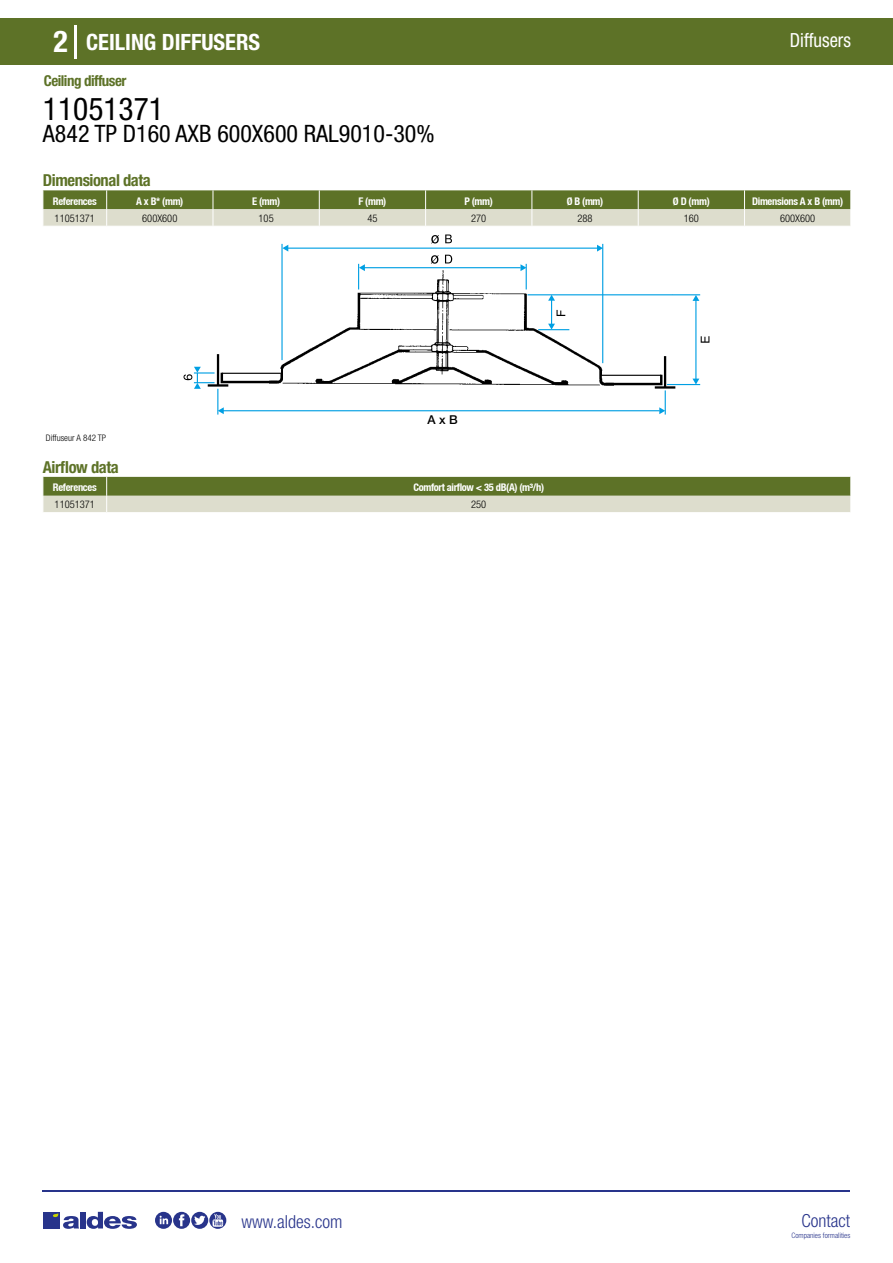
<style>
.page{position:relative;width:893px;height:1263px;background:#fff}
.page>*{position:absolute;margin:0;border:0;box-sizing:border-box;transform-origin:0 0}
.t1{font:condensed 31.5px "Helvetica Neue LT Std";color:#000}
.t2{font:700 condensed 30px "Helvetica Neue LT Std";color:#fff}
.t3{font:condensed 24px "Helvetica Neue LT Std";color:#000}
.t4{font:700 condensed 22.5px "Helvetica Neue LT Std";color:#fff}
.t5{font:condensed 19.5px "Helvetica Neue LT Std";color:#fff;scale:.95 1}
.t6{font:300 condensed 18px "Helvetica Neue";color:#28348b}
.t7{font:700 condensed 16.5px "Helvetica Neue LT Std";letter-spacing:-.025em;color:#5d7227}
.t8{font:700 condensed 15px "Helvetica Neue LT Std";letter-spacing:-.035em;color:#5d7227}
.t9{font:500 12.15px "Helvetica Neue";color:#000}
.t10{font:700 condensed 10.5px "Helvetica Neue";letter-spacing:-.03em;color:#fff}
.t11{font:300 condensed 10.5px "Helvetica Neue";color:#000}
.t12{font:300 condensed 9px "Helvetica Neue";color:#000}
.t13{font:300 condensed 7.5px "Helvetica Neue";color:#28348b}
</style>
<div class="page">
<div style="left:0;top:18px;width:893px;height:46px;background:#5d7227"></div>
<hr style="left:74px;top:25px;width:2px;height:33px;background:#fff">
<hr style="left:43px;top:1190px;width:807px;height:1px;background:#28348b">
<svg style="left:155px;top:1212px;width:71px;height:17px"></svg>
<div style="left:43px;top:1212px;width:17px;height:16px;background:#28348b"></div>
<div style="left:80px;top:1212px;width:6px;height:16px;background:#28348b"></div>
<svg style="left:87px;top:1212px;width:50px;height:17px"></svg>
<svg style="left:53px;top:1213px;width:26px;height:16px"></svg>
<svg style="left:43px;top:190px;width:808px;height:36px;background:#9ca779"></svg>
<img style="left:280px;top:270px;width:394px;height:116px">
<div style="left:631px;top:291px;width:41px;height:95px;background:#fff"></div>
<div style="left:543px;top:288px;width:91px;height:43px;background:#fff"></div>
<div style="left:528px;top:292px;width:19px;height:11px;background:#fff"></div>
<div style="left:451px;top:231px;width:150px;height:61px;background:#fff"></div>
<div style="left:278px;top:234px;width:6px;height:127px;background:#fff"></div>
<svg style="left:666px;top:381px;width:7px;height:5px"></svg>
<div style="left:357px;top:266px;width:11px;height:24px;background:#fff"></div>
<div style="left:598px;top:237px;width:10px;height:126px;background:#fff"></div>
<hr style="left:528px;top:294px;width:172px;height:1px;background:#009fe3">
<hr style="left:695px;top:298px;width:1px;height:82px;background:#009fe3">
<svg style="left:692px;top:379px;width:7px;height:5px"></svg>
<svg style="left:692px;top:295px;width:7px;height:6px"></svg>
<svg style="left:701px;top:336px;width:8px;height:7px"></svg>
<hr style="left:667px;top:384px;width:33px;height:1px;background:#009fe3">
<svg style="left:548px;top:295px;width:17px;height:34px"></svg>
<hr style="left:538px;top:329px;width:31px;height:1px;background:#009fe3">
<hr style="left:281px;top:244px;width:2px;height:116px;background:#009fe3">
<hr style="left:285px;top:248px;width:312px;height:1px;background:#009fe3">
<svg style="left:597px;top:245px;width:5px;height:7px"></svg>
<svg style="left:282px;top:245px;width:6px;height:7px"></svg>
<hr style="left:602px;top:244px;width:1px;height:119px;background:#009fe3">
<hr style="left:361px;top:267px;width:160px;height:1px;background:#009fe3">
<svg style="left:358px;top:264px;width:7px;height:25px"></svg>
<svg style="left:520px;top:264px;width:7px;height:25px"></svg>
<hr style="left:221px;top:410px;width:439px;height:1px;background:#009fe3">
<svg style="left:431px;top:255px;width:8px;height:9px"></svg>
<svg style="left:445px;top:255px;width:7px;height:8px"></svg>
<svg style="left:431px;top:235px;width:8px;height:9px"></svg>
<svg style="left:445px;top:234px;width:7px;height:9px"></svg>
<svg style="left:184px;top:367px;width:96px;height:48px"></svg>
<hr style="left:208px;top:384px;width:20px;height:3px;background:#000">
<hr style="left:217px;top:354px;width:2px;height:32px;background:#000">
<hr style="left:222px;top:373px;width:60px;height:1px;background:#000">
<div style="left:614px;top:355px;width:27px;height:34px;background:#fff"></div>
<div style="left:602px;top:371px;width:22px;height:5px;background:#fff"></div>
<svg style="left:603px;top:372px;width:63px;height:43px"></svg>
<hr style="left:655px;top:386px;width:20px;height:3px;background:#000">
<hr style="left:664px;top:356px;width:2px;height:32px;background:#000">
<hr style="left:601px;top:375px;width:60px;height:1px;background:#000">
<svg style="left:43px;top:477px;width:808px;height:35px;background:#99a475"></svg>
<h2 class="t2" style="left:54px;top:24px;width:16px">2</h2>
<h3 class="t4" style="left:86px;top:28px;width:176px">CEILING DIFFUSERS</h3>
<h3 class="t5" style="left:790px;top:29px;width:66px">Diffusers</h3>
<h3 class="t8" style="left:44px;top:71px;width:84px">Ceiling diffuser</h3>
<h1 class="t1" style="left:43px;top:91px;width:122px">11051371</h1>
<h3 class="t3" style="left:43px;top:120px;width:393px">A842 TP D160 AXB 600X600 RAL9010-30%</h3>
<h3 class="t7" style="left:43px;top:170px;width:109px">Dimensional data</h3>
<p class="t10" style="left:53px;top:195px;width:45px">References</p>
<p class="t10" style="left:136px;top:195px;width:49px">A x B* (mm)</p>
<p class="t10" style="left:252px;top:195px;width:30px">E (mm)</p>
<p class="t10" style="left:358px;top:195px;width:29px">F (mm)</p>
<p class="t10" style="left:464px;top:195px;width:30px">P (mm)</p>
<p class="t10" style="left:567px;top:195px;width:38px">Ø B (mm)</p>
<p class="t10" style="left:673px;top:195px;width:38px">Ø D (mm)</p>
<p class="t10" style="left:752px;top:195px;width:93px">Dimensions A x B (mm)</p>
<p class="t11" style="left:55px;top:212px;width:42px">11051371</p>
<p class="t11" style="left:142px;top:212px;width:37px">600X600</p>
<p class="t11" style="left:259px;top:212px;width:17px">105</p>
<p class="t11" style="left:367px;top:212px;width:12px">45</p>
<p class="t11" style="left:471px;top:212px;width:17px">270</p>
<p class="t11" style="left:577px;top:212px;width:17px">288</p>
<p class="t11" style="left:684px;top:212px;width:17px">160</p>
<p class="t11" style="left:780px;top:212px;width:37px">600X600</p>
<p class="t9" style="left:428px;top:413px;width:32px">A x B</p>
<p class="t12" style="left:46px;top:433px;width:62px">Diffuseur A 842 TP</p>
<h3 class="t7" style="left:43px;top:457px;width:77px">Airflow data</h3>
<p class="t10" style="left:53px;top:481px;width:45px">References</p>
<p class="t10" style="left:413px;top:481px;width:132px">Comfort airflow &lt; 35 dB(A) (m³/h)</p>
<p class="t11" style="left:55px;top:498px;width:42px">11051371</p>
<p class="t11" style="left:471px;top:498px;width:17px">250</p>
<h3 class="t6" style="left:241px;top:1211px;width:102px">www.aldes.com</h3>
<h3 class="t6" style="left:801px;top:1211px;width:50px">Contact</h3>
<p class="t13" style="left:791px;top:1230px;width:60px">Companies formalities</p>
</div>
